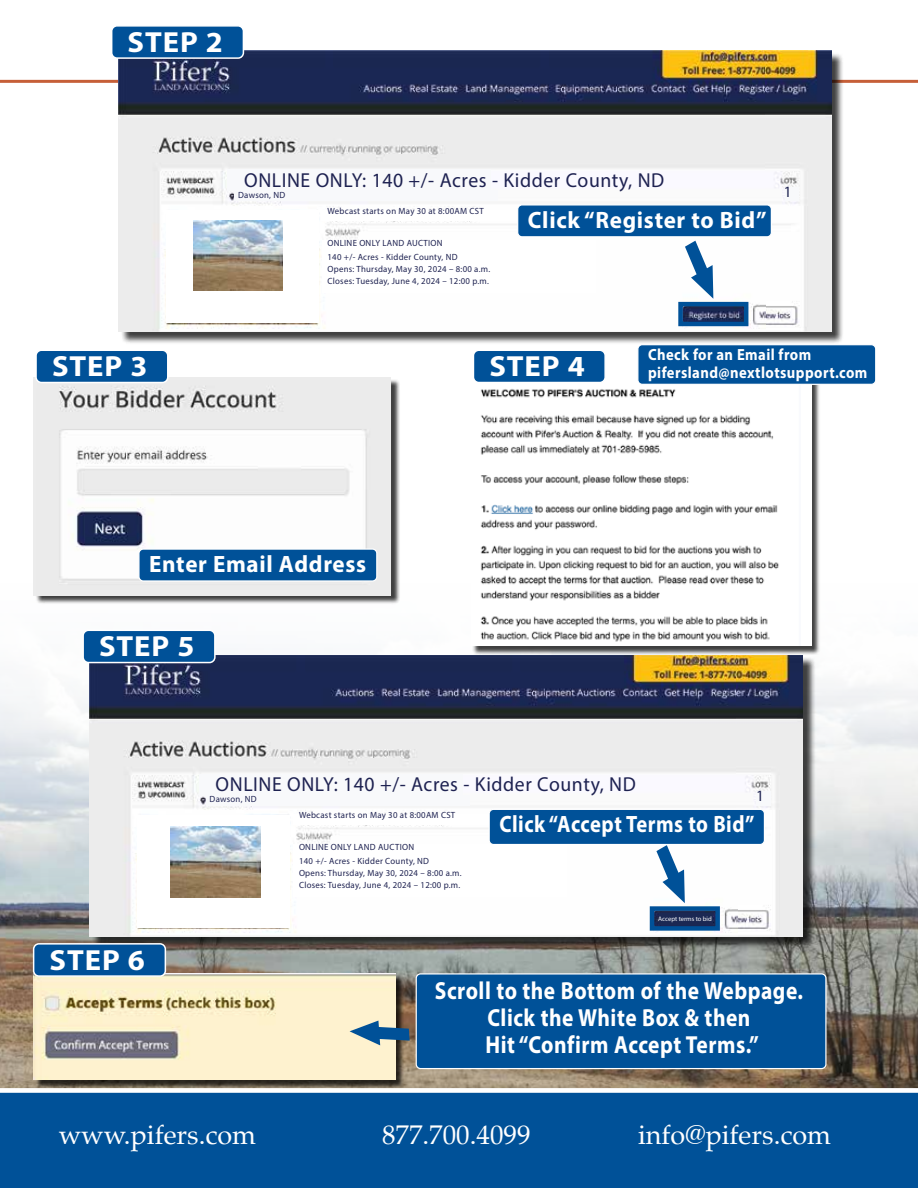
<style>
.page{position:relative;width:918px;height:1188px;background:#fff}
.page>*{position:absolute;margin:0;border:0;box-sizing:border-box;transform-origin:0 0}
.t1{font:700 29.25px "Myriad Pro";letter-spacing:.03em;color:#fff;scale:1.05 1}
.t2{font:27px "Palatino";color:#fff}
.t3{font:700 24.75px/27px "Myriad Pro";letter-spacing:.025em;color:#fff;text-align:center;scale:.87 1}
.t4{font:700 23.7px "Myriad Pro";letter-spacing:.025em;color:#fff}
.t5{font:700 23.7px "Myriad Pro";letter-spacing:.025em;color:#fff;scale:.87 1}
.t6{font:20.25px "Myriad Pro";letter-spacing:.03em;color:#1e2251}
.t7{font:700 16.2px/18px "Myriad Pro";letter-spacing:.03em;color:#fff;scale:.9 1}
.t8{font:15.75px "Myriad Pro";color:#1e2251}
.t9{font:9px/12px "Myriad Pro";letter-spacing:.03em;color:#1e2251}
.t10{font:6.6px "Myriad Pro";color:#fff}
</style>
<div class="page">
<img style="left:0;top:559px;width:918px;height:529px">
<div style="left:0;top:1093px;width:918px;height:95px;background:#005198"></div>
<hr style="left:0;top:80px;width:918px;height:3px;background:#c65f38">
<div style="left:120px;top:53px;width:724px;height:292px;background:#000;opacity:.75"></div>
<img style="left:118px;top:51px;width:713px;height:281px">
<div style="left:228px;top:170px;width:263px;height:21px;background:#f8f9fb"></div>
<div style="left:235px;top:191px;width:263px;height:10px;background:#f8f9fb"></div>
<div style="left:322px;top:210px;width:263px;height:11px;background:#fff"></div>
<div style="left:322px;top:240px;width:273px;height:53px;background:#fff"></div>
<div style="left:785px;top:187px;width:13px;height:14px;background:#f8f9fb"></div>
<div style="left:92px;top:657px;width:723px;height:292px;background:#000;opacity:.75"></div>
<img style="left:90px;top:655px;width:713px;height:281px">
<div style="left:199px;top:774px;width:263px;height:21px;background:#f8f9fb"></div>
<div style="left:206px;top:795px;width:263px;height:11px;background:#f8f9fb"></div>
<div style="left:293px;top:814px;width:263px;height:11px;background:#fff"></div>
<div style="left:293px;top:844px;width:274px;height:53px;background:#fff"></div>
<div style="left:660px;top:914px;width:53px;height:11px;background:#1b2853"></div>
<div style="left:756px;top:791px;width:15px;height:15px;background:#f8f9fb"></div>
<div style="left:35px;top:379px;width:365px;height:226px;background:#000;opacity:.75"></div>
<img style="left:34px;top:378px;width:357px;height:217px">
<div style="left:36px;top:975px;width:368px;height:114px;background:#000;opacity:.75"></div>
<img style="left:34px;top:973px;width:361px;height:107px">
<div style="left:472px;top:368px;width:349px;height:287px;background:#000;opacity:.75"></div>
<div style="left:471px;top:367px;width:340px;height:279px;background:#fff"></div>
<img style="left:480px;top:389px;width:299px;height:253px">
<div style="left:166px;top:210px;width:152px;height:113px;background:#fff"></div>
<div style="left:138px;top:815px;width:152px;height:113px;background:#fff"></div>
<img style="left:193px;top:220px;width:90px;height:71px">
<div style="left:678px;top:302px;width:70px;height:24px;border:4px solid #005198"></div>
<div style="left:650px;top:906px;width:70px;height:25px;border:4px solid #005198"></div>
<svg style="left:685px;top:241px;width:28px;height:58px"></svg>
<svg style="left:656px;top:845px;width:29px;height:58px"></svg>
<svg style="left:350px;top:1021px;width:60px;height:24px"></svg>
<div style="left:112px;top:26px;width:131px;height:32px;background:#005198;border-radius:5px"></div>
<div style="left:111px;top:25px;width:133px;height:34px;border:2px solid #fff;border-radius:5px"></div>
<div style="left:83px;top:630px;width:132px;height:33px;background:#005198;border-radius:5px"></div>
<div style="left:82px;top:630px;width:134px;height:33px;border:2px solid #fff;border-radius:5px"></div>
<div style="left:34px;top:944px;width:131px;height:32px;background:#005198;border-radius:5px"></div>
<div style="left:33px;top:943px;width:133px;height:34px;border:2px solid #fff;border-radius:5px"></div>
<div style="left:36px;top:350px;width:132px;height:33px;background:#005198;border-radius:5px"></div>
<div style="left:35px;top:350px;width:134px;height:33px;border:2px solid #fff;border-radius:5px"></div>
<div style="left:473px;top:350px;width:132px;height:33px;background:#005198;border-radius:5px"></div>
<div style="left:473px;top:350px;width:133px;height:33px;border:2px solid #fff;border-radius:5px"></div>
<div style="left:518px;top:205px;width:253px;height:32px;background:#005198;border-radius:4px"></div>
<div style="left:517px;top:204px;width:255px;height:33px;border:1px solid #fff;border-radius:4px"></div>
<div style="left:489px;top:809px;width:275px;height:36px;background:#005198;border-radius:4px"></div>
<div style="left:489px;top:809px;width:276px;height:36px;border:1px solid #fff;border-radius:4px"></div>
<div style="left:416px;top:974px;width:410px;height:95px;background:#005198;border-radius:4px"></div>
<div style="left:416px;top:973px;width:411px;height:96px;border:1px solid #fff;border-radius:4px"></div>
<div style="left:139px;top:549px;width:238px;height:32px;background:#005198;border-radius:4px"></div>
<div style="left:138px;top:548px;width:239px;height:34px;border:1px solid #fff;border-radius:4px"></div>
<div style="left:638px;top:345px;width:238px;height:39px;background:#005198;border-radius:4px"></div>
<div style="left:637px;top:344px;width:239px;height:41px;border:1px solid #fff;border-radius:4px"></div>
<img style="left:171px;top:827px;width:89px;height:71px">
<div style="left:0;top:1088px;width:918px;height:5px;background:#fff"></div>
<h1 class="t1" style="left:128px;top:23px;width:92px">STEP 2</h1>
<h3 class="t6" style="left:244px;top:168px;width:422px">ONLINE ONLY: 140 +/- Acres - Kidder County, ND</h3>
<p class="t9" style="left:238px;top:189px;width:49px">Dawson, ND</p>
<p class="t9" style="left:328px;top:204px;width:158px">Webcast starts on May 30 at 8:00AM CST</p>
<p class="t9" style="left:328px;top:237px;width:117px">ONLINE ONLY LAND AUCTION</p>
<p class="t9" style="left:328px;top:250px;width:164px">140 +/- Acres - Kidder County, ND<br>Opens: Thursday, May 30, 2024 – 8:00 a.m.<br>Closes: Tuesday, June 4, 2024 – 12:00 p.m.</p>
<h3 class="t4" style="left:528px;top:205px;width:240px">Click “Register to Bid”</h3>
<h3 class="t8" style="left:784px;top:182px;width:9px">1</h3>
<h1 class="t1" style="left:52px;top:347px;width:92px">STEP 3</h1>
<h1 class="t1" style="left:489px;top:347px;width:92px">STEP 4</h1>
<h3 class="t7" style="left:648px;top:345px;width:245px">Check for an Email from pifersland@nextlotsupport.com</h3>
<h3 class="t4" style="left:149px;top:549px;width:219px">Enter Email Address</h3>
<h1 class="t1" style="left:99px;top:627px;width:92px">STEP 5</h1>
<h3 class="t6" style="left:216px;top:772px;width:422px">ONLINE ONLY: 140 +/- Acres - Kidder County, ND</h3>
<p class="t9" style="left:210px;top:793px;width:49px">Dawson, ND</p>
<h3 class="t8" style="left:756px;top:786px;width:9px">1</h3>
<h1 class="t1" style="left:50px;top:941px;width:92px">STEP 6</h1>
<p class="t9" style="left:299px;top:809px;width:158px">Webcast starts on May 30 at 8:00AM CST</p>
<p class="t9" style="left:299px;top:841px;width:117px">ONLINE ONLY LAND AUCTION</p>
<p class="t9" style="left:299px;top:855px;width:164px">140 +/- Acres - Kidder County, ND<br>Opens: Thursday, May 30, 2024 – 8:00 a.m.<br>Closes: Tuesday, June 4, 2024 – 12:00 p.m.</p>
<h3 class="t5" style="left:499px;top:809px;width:295px">Click “Accept Terms to Bid”</h3>
<p class="t10" style="left:658px;top:914px;width:55px">Accept terms to bid</p>
<h3 class="t3" style="left:435px;top:976px;width:425px">Scroll to the Bottom of the Webpage.<br>Click the White Box &amp; then<br>Hit “Confirm Accept Terms.”</h3>
<h2 class="t2" style="left:59px;top:1113px;width:199px">www.pifers.com</h2>
<h2 class="t2" style="left:382px;top:1113px;width:150px">877.700.4099</h2>
<h2 class="t2" style="left:638px;top:1113px;width:194px">info@pifers.com</h2>
</div>
